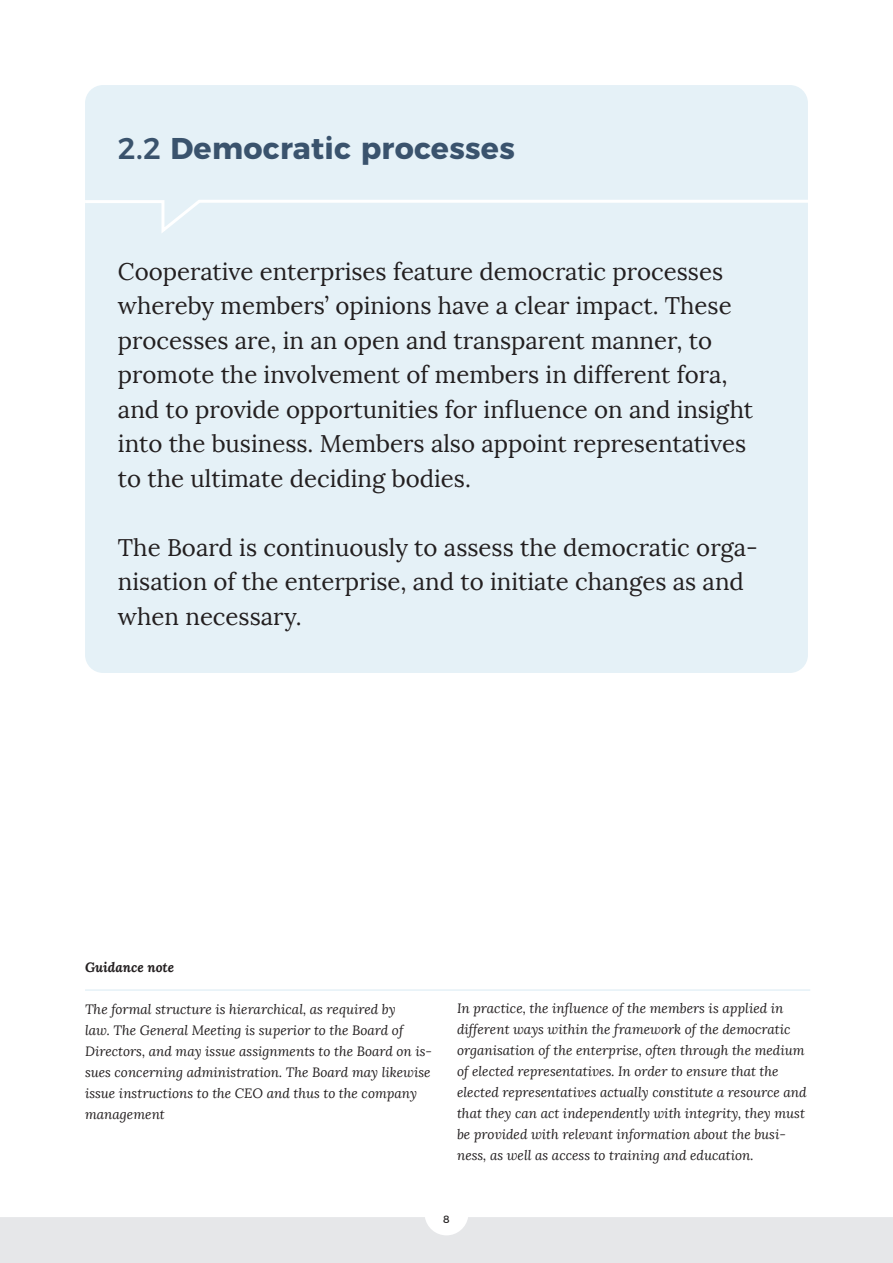
<style>
.page{position:relative;width:893px;height:1263px;background:#fff}
.page>*{position:absolute;margin:0;border:0;box-sizing:border-box;transform-origin:0 0}
.t1{font:700 30px "Montserrat";letter-spacing:.01em;color:#3a536d}
.t2{font:24px/34.5px "Lora";color:#231f20}
.t3{font:italic 13.5px/21px "Lora";color:#231f20}
.t4{font:italic 700 13.5px "Lora";color:#231f20}
.t5{font:10.5px "Montserrat Alternates";color:#231f20}
.s1{font-weight:500}
</style>
<div class="page">
<div style="left:0;top:1217px;width:893px;height:46px;background:#e6e7e9"></div>
<hr style="left:85px;top:989px;width:725px;height:2px;background:#e5f1f7">
<div style="left:85px;top:85px;width:723px;height:588px;background:#e5f1f7;border-radius:18px"></div>
<svg style="left:85px;top:200px;width:723px;height:33px"></svg>
<p class="t1" style="left:118px;top:123px;width:398px"><span class="s1">2.2</span> Democratic processes</p>
<p class="t2" style="left:118px;top:254px;width:615px">Cooperative enterprises feature democratic processes whereby members’ opinions have a clear impact. These processes are, in an open and transparent manner, to</p>
<p class="t2" style="left:118px;top:358px;width:611px">promote the involvement of members in different fora,</p>
<p class="t2" style="left:118px;top:392px;width:637px">and to provide opportunities for influence on and insight into the business. Members also appoint representatives to the ultimate deciding bodies.</p>
<p class="t2" style="left:118px;top:530px;width:642px">The Board is continuously to assess the democratic orga&shy;nisation of the enterprise, and to initiate changes as and when necessary.</p>
<p class="t4" style="left:85px;top:958px;width:91px">Guidance note</p>
<p class="t3" style="left:85px;top:999px;width:349px">The formal structure is hierarchical, as required by<br>law. The General Meeting is superior to the Board of Directors, and may issue assignments to the Board on is&shy;sues concerning administration. The Board may likewise issue instructions to the CEO and thus to the company management</p>
<p class="t3" style="left:457px;top:998px;width:351px">In practice, the influence of the members is applied in different ways within the framework of the democratic organisation of the enterprise, often through the medium of elected representatives. In order to ensure that the elected representatives actually constitute a resource and that they can act independently with integrity, they must be provided with relevant information about the busi&shy;ness, as well as access to training and education.</p>
<p class="t5" style="left:443px;top:1211px;width:8px">8</p>
</div>
